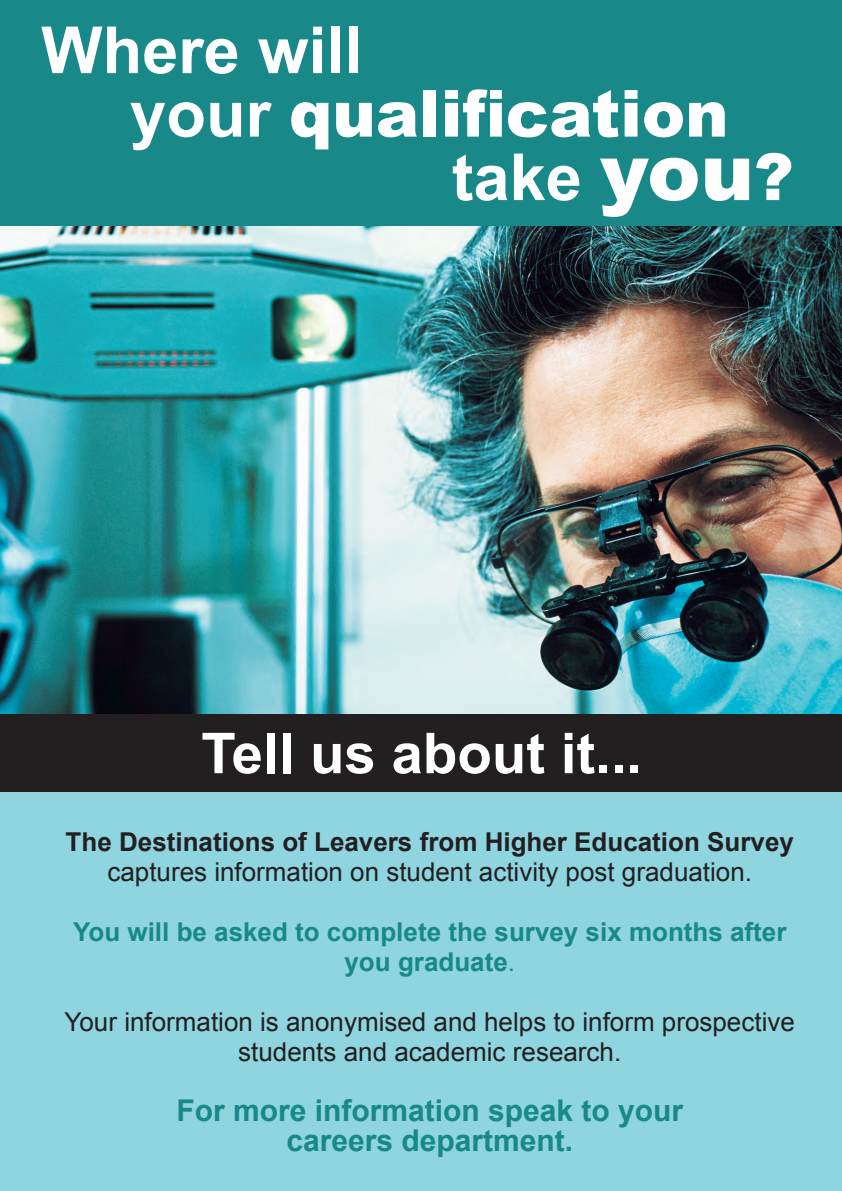
<style>
.page{position:relative;width:842px;height:1191px;background:#fff}
.page>*{position:absolute;margin:0;border:0;box-sizing:border-box;transform-origin:0 0}
.t1{font:700 65px "Arial";color:#fff}
.t2{font:900 65px "Arial";color:#fff}
.t3{font:700 56.4px "Arial";color:#fff}
.t4{font:700 30px/30px "Arial";color:#188889;text-align:center}
.t5{font:26px/30px "Arial";color:#231f20;text-align:center}
.t6{font:700 26px/30px "Arial";color:#188889;text-align:center}
.s1{font-weight:700}
.s2{font-weight:900;font-size:80px}
.s3{font-weight:900}
.s4{font-weight:400}
</style>
<div class="page">
<img style="left:0;top:226px;width:842px;height:487px">
<div style="left:0;top:729px;width:842px;height:462px;background:#8ed5e0"></div>
<div style="left:0;top:713px;width:842px;height:78px;background:#231f20"></div>
<div style="left:0;top:0;width:842px;height:226px;background:#188889"></div>
<p class="t1" style="left:41px;top:7px;width:323px">Where will</p>
<p class="t2" style="left:130px;top:66px;width:600px"><span class="s1">your</span> qualification</p>
<p class="t1" style="left:452px;top:134px;width:343px">take <span class="s2">you</span><span class="s3">?</span></p>
<p class="t3" style="left:201px;top:716px;width:442px">Tell us about it...</p>
<p class="t5" style="left:66px;top:827px;width:730px"><span class="s1">The Destinations of Leavers from Higher Education Survey </span>captures information on student activity post graduation.</p>
<p class="t6" style="left:73px;top:917px;width:715px">You will be asked to complete the survey six months after you graduate<span class="s4">.</span></p>
<p class="t5" style="left:65px;top:1007px;width:732px">Your information is anonymised and helps to inform prospective students and academic research.</p>
<p class="t4" style="left:176px;top:1096px;width:508px">For more information speak to your careers department.</p>
</div>
